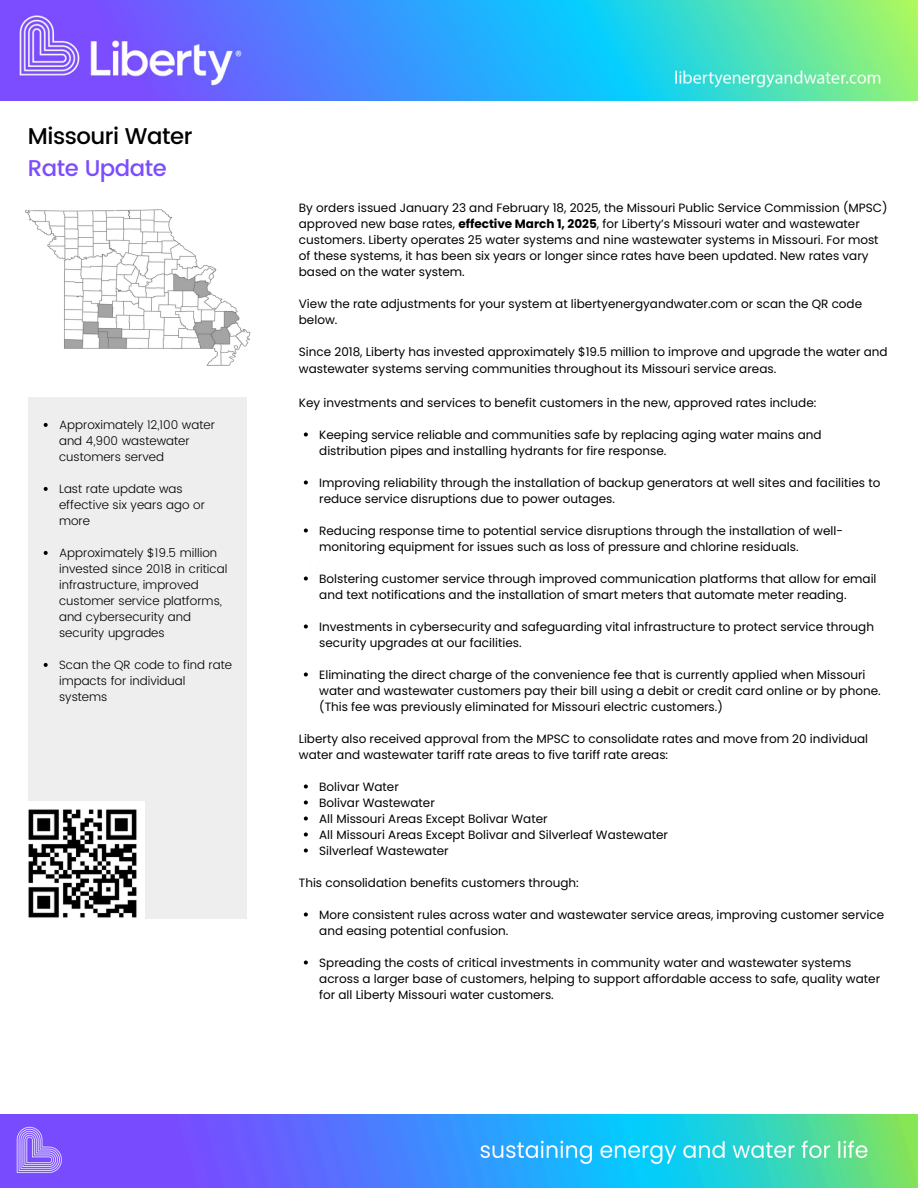
<style>
.page{position:relative;width:918px;height:1188px;background:#fff}
.page>*{position:absolute;margin:0;border:0;box-sizing:border-box;transform-origin:0 0}
.t1{font:500 22.8px/31.5px "Poppins";letter-spacing:-.02em;color:#000}
.t2{font:12px/16px "Poppins";color:#000}
.t3{font:300 12px/16px "Poppins";color:#000}
.s1{color:#7c4dff}
.s2{font-weight:700}
</style>
<div class="page">
<div style="left:28px;top:397px;width:219px;height:522px;background:#eee"></div>
<img style="left:0;top:1114px;width:918px;height:74px">
<img style="left:0;top:0;width:918px;height:101px">
<img style="left:25px;top:209px;width:226px;height:157px">
<svg style="left:44px;top:423px;width:4px;height:4px"></svg>
<svg style="left:44px;top:487px;width:4px;height:4px"></svg>
<svg style="left:44px;top:551px;width:4px;height:4px"></svg>
<svg style="left:44px;top:663px;width:4px;height:4px"></svg>
<svg style="left:304px;top:433px;width:4px;height:4px"></svg>
<svg style="left:304px;top:481px;width:4px;height:4px"></svg>
<svg style="left:304px;top:529px;width:4px;height:4px"></svg>
<svg style="left:304px;top:576px;width:4px;height:5px"></svg>
<svg style="left:304px;top:625px;width:4px;height:4px"></svg>
<svg style="left:304px;top:673px;width:4px;height:4px"></svg>
<svg style="left:304px;top:785px;width:4px;height:4px"></svg>
<svg style="left:304px;top:801px;width:4px;height:4px"></svg>
<svg style="left:304px;top:817px;width:4px;height:4px"></svg>
<svg style="left:304px;top:833px;width:4px;height:4px"></svg>
<svg style="left:304px;top:849px;width:4px;height:4px"></svg>
<svg style="left:304px;top:913px;width:4px;height:4px"></svg>
<svg style="left:304px;top:961px;width:4px;height:4px"></svg>
<img style="left:28px;top:802px;width:117px;height:117px">
<p class="t1" style="left:28px;top:121px;width:166px">Missouri Water<br><span class="s1">Rate Update</span></p>
<p class="t3" style="left:59px;top:417px;width:157px">Approximately 12,100 water and 4,900 wastewater customers served</p>
<h1 class="t3" style="left:59px;top:481px;width:147px">Last rate update was effective six years ago or more</h1>
<p class="t3" style="left:59px;top:545px;width:170px">Approximately $19.5 million invested since 2018 in critical infrastructure, improved customer service platforms, and cybersecurity and security upgrades</p>
<p class="t3" style="left:59px;top:657px;width:174px">Scan the QR code to find rate impacts for individual systems</p>
<p class="t2" style="left:299px;top:200px;width:590px">By orders issued January 23 and February 18, 2025, the Missouri Public Service Commission (MPSC) approved new base rates, <span class="s2">effective March 1, 2025</span>, for Liberty’s Missouri water and wastewater customers. Liberty operates 25 water systems and nine wastewater systems in Missouri. For most of these systems, it has been six years or longer since rates have been updated. New rates vary based on the water system.</p>
<p class="t2" style="left:299px;top:296px;width:565px">View the rate adjustments for your system at libertyenergyandwater.com or scan the QR code below.</p>
<p class="t2" style="left:299px;top:344px;width:590px">Since 2018, Liberty has invested approximately $19.5 million to improve and upgrade the water and wastewater systems serving communities throughout its Missouri service areas.</p>
<p class="t2" style="left:299px;top:394px;width:519px">Key investments and services to benefit customers in the new, approved rates include:</p>
<p class="t2" style="left:319px;top:426px;width:504px">Keeping service reliable and communities safe by replacing aging water mains and distribution pipes and installing hydrants for fire response.</p>
<p class="t2" style="left:319px;top:474px;width:563px">Improving reliability through the installation of backup generators at well sites and facilities to reduce service disruptions due to power outages.</p>
<p class="t2" style="left:319px;top:522px;width:525px">Reducing response time to potential service disruptions through the installation of well&shy;monitoring equipment for issues such as loss of pressure and chlorine residuals.</p>
<p class="t2" style="left:319px;top:570px;width:559px">Bolstering customer service through improved communication platforms that allow for email and text notifications and the installation of smart meters that automate meter reading.</p>
<p class="t2" style="left:319px;top:618px;width:556px">Investments in cybersecurity and safeguarding vital infrastructure to protect service through security upgrades at our facilities.</p>
<p class="t2" style="left:319px;top:666px;width:563px">Eliminating the direct charge of the convenience fee that is currently applied when Missouri water and wastewater customers pay their bill using a debit or credit card online or by phone. (This fee was previously eliminated for Missouri electric customers.)</p>
<p class="t2" style="left:299px;top:730px;width:571px">Liberty also received approval from the MPSC to consolidate rates and move from 20 individual water and wastewater tariff rate areas to five tariff rate areas:</p>
<p class="t2" style="left:319px;top:778px;width:81px">Bolivar Water</p>
<p class="t2" style="left:319px;top:794px;width:117px">Bolivar Wastewater</p>
<p class="t2" style="left:319px;top:810px;width:230px">All Missouri Areas Except Bolivar Water</p>
<p class="t2" style="left:319px;top:826px;width:350px">All Missouri Areas Except Bolivar and Silverleaf Wastewater</p>
<p class="t2" style="left:319px;top:842px;width:131px">Silverleaf Wastewater</p>
<p class="t2" style="left:299px;top:874px;width:281px">This consolidation benefits customers through:</p>
<p class="t2" style="left:319px;top:906px;width:567px">More consistent rules across water and wastewater service areas, improving customer service and easing potential confusion.</p>
<p class="t2" style="left:319px;top:954px;width:562px">Spreading the costs of critical investments in community water and wastewater systems across a larger base of customers, helping to support affordable access to safe, quality water for all Liberty Missouri water customers.</p>
</div>
